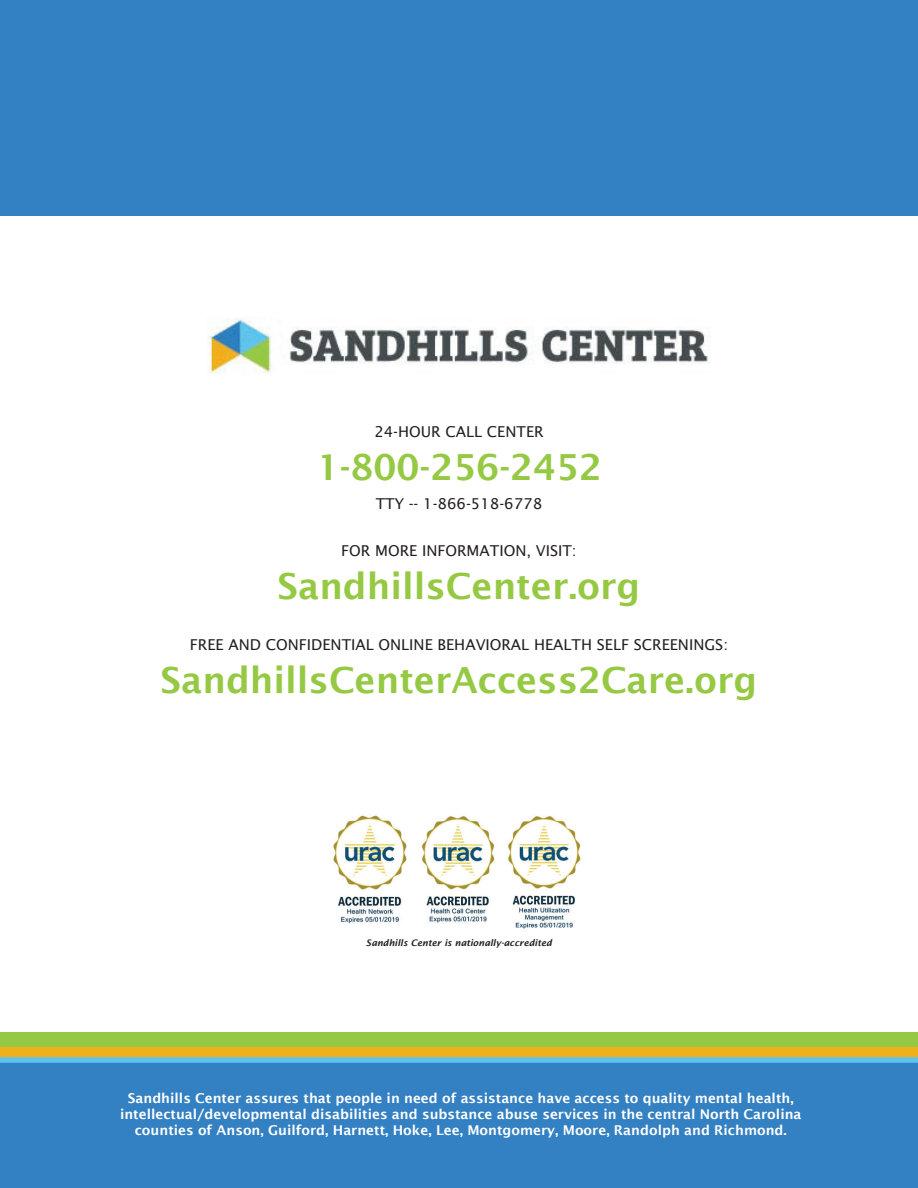
<style>
.page{position:relative;width:918px;height:1188px;background:#fff}
.page>*{position:absolute;margin:0;border:0;box-sizing:border-box;transform-origin:0 0}
.t1{font:600 36px "Lucida Sans";color:#96c943}
.t2{font:15px "Lucida Sans";color:#231f20}
.t3{font:600 13.5px/16.2px "Lucida Sans";color:#fff;text-align:center}
.t4{font:italic 600 9px "Lucida Sans";color:#231f20}
.s1{color:#fff}
</style>
<div class="page">
<div style="left:0;top:1062px;width:918px;height:126px;background:#3380c3"></div>
<img style="left:333px;top:815px;width:248px;height:114px">
<div style="left:0;top:0;width:918px;height:216px;background:#3380c3"></div>
<svg style="left:0;top:1057px;width:918px;height:6px;fill:#5ac5f0"></svg>
<div style="left:0;top:1042px;width:918px;height:15px;background:#f0b01a"></div>
<img style="left:207px;top:317px;width:503px;height:57px">
<div style="left:0;top:1032px;width:918px;height:15px;background:#96c943"></div>
<p class="t2" style="left:374px;top:423px;width:171px">24-HOUR CALL CENTER</p>
<h1 class="t1" style="left:317px;top:447px;width:312px">1-800-256-2452<span class="s1">T</span></h1>
<p class="t2" style="left:376px;top:495px;width:168px">TTY -- 1-866-518-6778</p>
<p class="t2" style="left:341px;top:542px;width:237px">FOR MORE INFORMATION, VISIT:</p>
<h1 class="t1" style="left:278px;top:566px;width:364px">SandhillsCenter.org</h1>
<p class="t2" style="left:190px;top:636px;width:540px">FREE AND CONFIDENTIAL ONLINE BEHAVIORAL HEALTH SELF SCREENINGS:</p>
<h1 class="t1" style="left:161px;top:659px;width:598px">SandhillsCenterAccess2Care.org</h1>
<p class="t4" style="left:366px;top:938px;width:188px">Sandhills Center is nationally-accredited</p>
<p class="t3" style="left:120px;top:1090px;width:683px">Sandhills Center assures that people in need of assistance have access to quality mental health, intellectual/developmental disabilities and substance abuse services in the central North Carolina counties of Anson, Guilford, Harnett, Hoke, Lee, Montgomery, Moore, Randolph and Richmond.</p>
</div>
